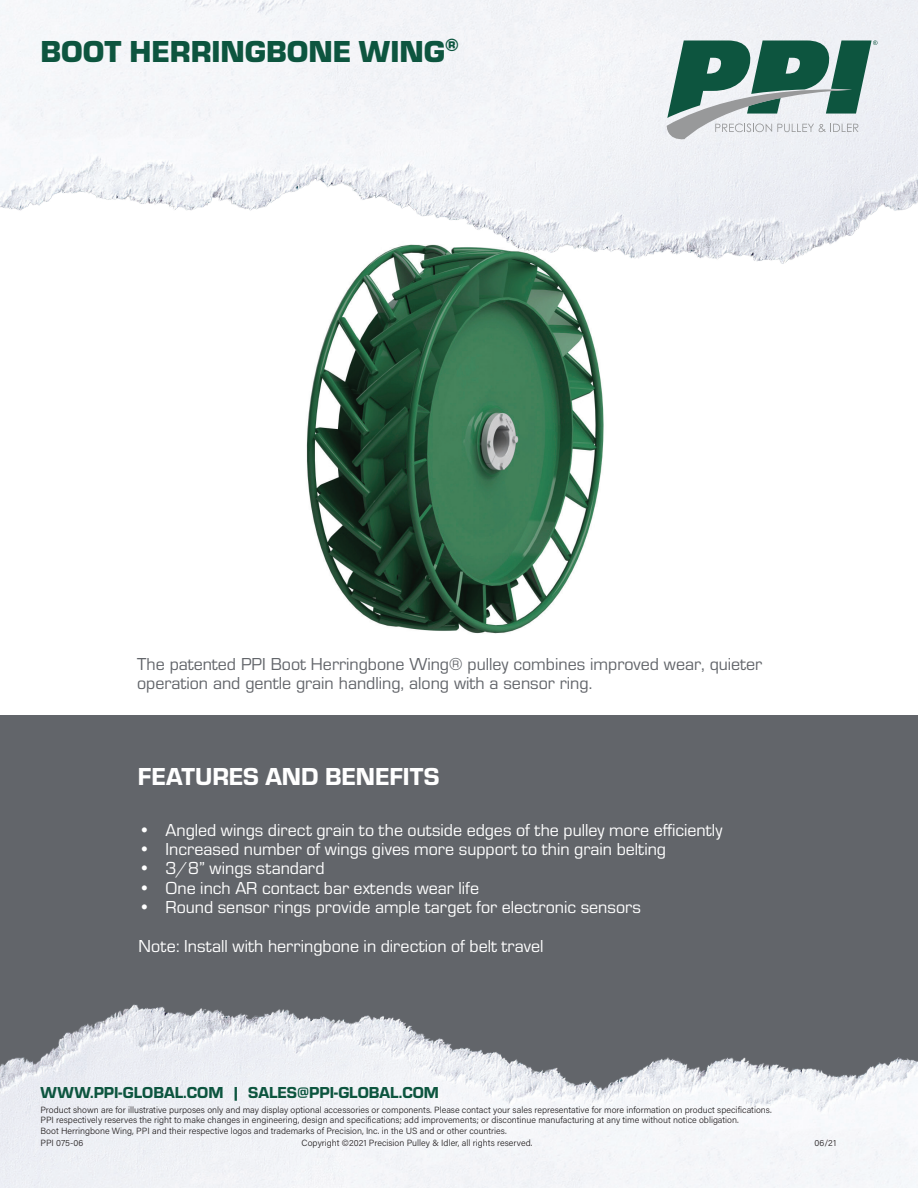
<style>
.page{position:relative;width:918px;height:1188px;background:#fff}
.page>*{position:absolute;margin:0;border:0;box-sizing:border-box;transform-origin:0 0}
.t1{font:900 31.5px "Eurostile";color:#0d553f}
.t2{font:25.5px "Eurostile Hea";color:#fff}
.t3{font:18px/39px "Eurostile";color:#fff}
.t4{font:18px/19.5px "Eurostile";color:#62656a}
.t5{font:16.5px "Eurostile Hea";color:#0d553f}
.t6{font:300 9px/10.8px "Acumin Pro";color:#231f20}
</style>
<div class="page">
<div style="left:0;top:716px;width:918px;height:472px;background:#62656a"></div>
<img style="left:0;top:1004px;width:918px;height:184px">
<img style="left:306px;top:275px;width:298px;height:359px">
<img style="left:0;top:0;width:918px;height:275px">
<svg style="left:667px;top:40px;width:211px;height:99px"></svg>
<h1 class="t1" style="left:40px;top:28px;width:420px">BOOT HERRINGBONE WING<sup>®</sup></h1>
<h3 class="t4" style="left:137px;top:653px;width:627px">The patented PPI Boot Herringbone Wing® pulley combines improved wear, quieter operation and gentle grain handling, along with a sensor ring.</h3>
<h2 class="t2" style="left:138px;top:758px;width:303px">FEATURES AND BENEFITS</h2>
<h3 class="t3" style="left:139px;top:809px;width:585px">• Angled wings direct grain to the outside edges of the pulley more efficiently</h3>
<h3 class="t3" style="left:139px;top:829px;width:529px">• Increased number of wings gives more support to thin grain belting</h3>
<h3 class="t3" style="left:139px;top:848px;width:187px">• 3/8” wings standard</h3>
<h3 class="t3" style="left:139px;top:868px;width:342px">• One inch AR contact bar extends wear life</h3>
<h3 class="t3" style="left:139px;top:887px;width:504px">• Round sensor rings provide ample target for electronic sensors<br>Note: Install with herringbone in direction of belt travel</h3>
<h3 class="t5" style="left:40px;top:1081px;width:400px">WWW.PPI-GLOBAL.COM | SALES@PPI-GLOBAL.COM</h3>
<p class="t6" style="left:40px;top:1104px;width:733px">Product shown are for illustrative purposes only and may display optional accessories or components. Please contact your sales representative for more information on product specifications.<br>PPI respectively reserves the right to make changes in engineering, design and specifications; add improvements; or discontinue manufacturing at any time without notice obligation.<br>Boot Herringbone Wing, PPI and their respective logos and trademarks of Precision, Inc. in the US and or other countries.</p>
<p class="t6" style="left:40px;top:1137px;width:44px">PPI 075-06</p>
<p class="t6" style="left:302px;top:1137px;width:232px">Copyright ©2021 Precision Pulley &amp; Idler, all rights reserved.</p>
<p class="t6" style="left:815px;top:1137px;width:23px">06/21</p>
</div>
